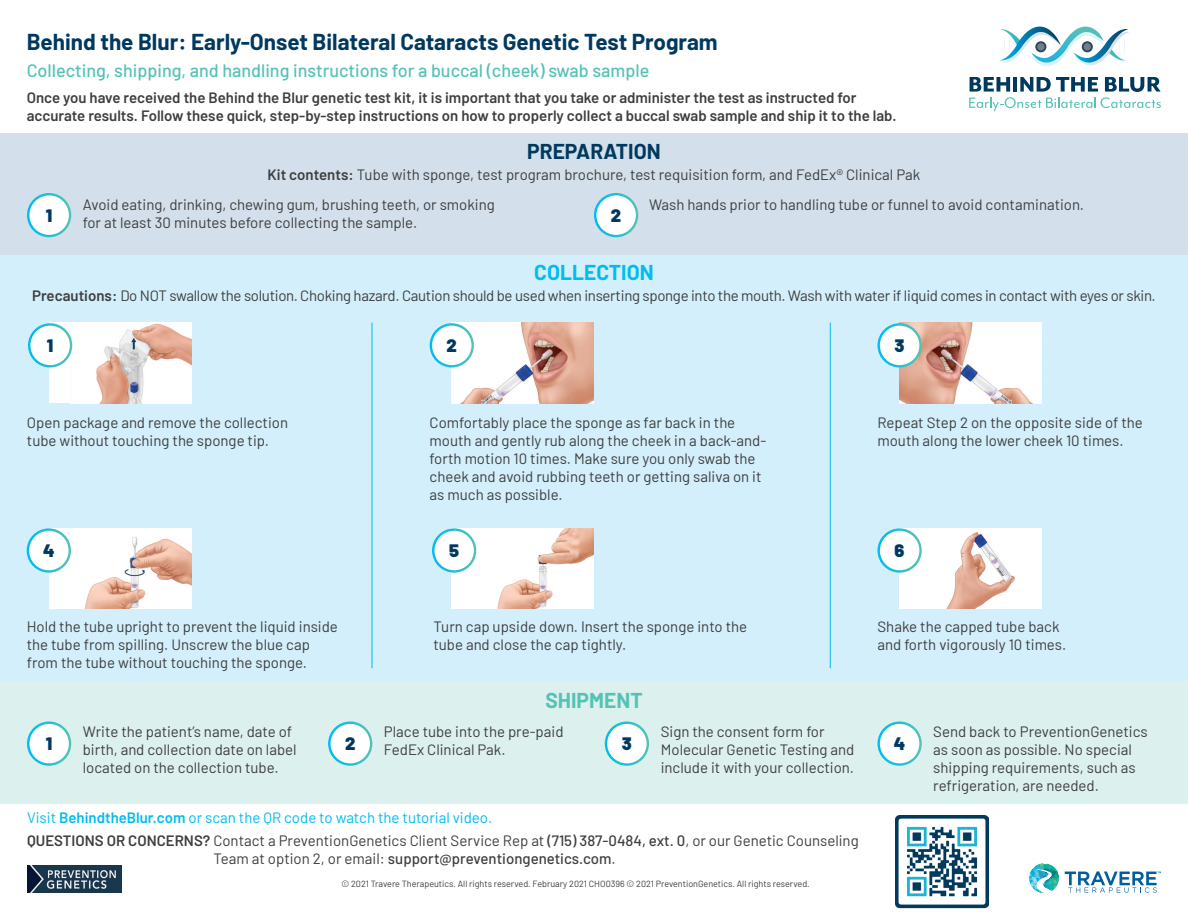
<style>
.page{position:relative;width:1188px;height:918px;background:#fff}
.page>*{position:absolute;margin:0;border:0;box-sizing:border-box;transform-origin:0 0}
.t1{font:700 22.5px "Barlow";color:#00395f}
.t2{font:700 21px "Barlow";color:#00395f}
.t3{font:700 21px "Barlow";color:#00bcf1}
.t4{font:700 21px "Barlow";color:#55c2b5}
.t5{font:500 18px "Barlow";color:#55c2b5}
.t6{font:900 18px "Barlow";color:#00395f}
.t7{font:15px/18px "Barlow";color:#3e3e3f}
.t8{font:600 15px/18px "Barlow";color:#3e3e3f}
.t9{font:15px "Barlow";letter-spacing:-.02em;color:#3e3e3f}
.t10{font:15px "Barlow";color:#00bcf1}
.t11{font:9px "Barlow";color:#3e3e3f}
.s1{font-weight:600}
.s2{font-weight:500}
</style>
<div class="page">
<div style="left:0;top:255px;width:1188px;height:428px;background:#d3effb"></div>
<img style="left:900px;top:323px;width:142px;height:80px">
<div style="left:50px;top:323px;width:142px;height:80px;background:#fff"></div>
<img style="left:71px;top:323px;width:121px;height:80px">
<div style="left:50px;top:528px;width:142px;height:81px;background:#fff"></div>
<img style="left:84px;top:536px;width:108px;height:73px">
<div style="left:0;top:134px;width:1188px;height:121px;background:#d3dfea"></div>
<div style="left:0;top:683px;width:1188px;height:121px;background:#dcf0ed"></div>
<div style="left:28px;top:530px;width:42px;height:41px;background:#fff;border-radius:50%"></div>
<div style="left:27px;top:528px;width:44px;height:45px;border:2px solid #fff;border-radius:50%"></div>
<div style="left:29px;top:324px;width:42px;height:42px;background:#fff;border-radius:50%"></div>
<div style="left:28px;top:323px;width:44px;height:45px;border:2px solid #fff;border-radius:50%"></div>
<img style="left:452px;top:323px;width:142px;height:80px">
<div style="left:452px;top:528px;width:142px;height:81px;background:#fff"></div>
<img style="left:497px;top:528px;width:97px;height:81px">
<div style="left:900px;top:528px;width:142px;height:81px;background:#fff"></div>
<img style="left:921px;top:532px;width:94px;height:77px">
<div style="left:431px;top:324px;width:42px;height:42px;background:#fff;border-radius:50%"></div>
<div style="left:430px;top:323px;width:44px;height:45px;border:2px solid #fff;border-radius:50%"></div>
<div style="left:433px;top:530px;width:42px;height:41px;background:#fff;border-radius:50%"></div>
<div style="left:432px;top:528px;width:44px;height:45px;border:2px solid #fff;border-radius:50%"></div>
<div style="left:879px;top:530px;width:42px;height:41px;background:#fff;border-radius:50%"></div>
<div style="left:878px;top:528px;width:44px;height:45px;border:2px solid #fff;border-radius:50%"></div>
<div style="left:879px;top:324px;width:42px;height:42px;background:#fff;border-radius:50%"></div>
<div style="left:878px;top:323px;width:44px;height:45px;border:2px solid #fff;border-radius:50%"></div>
<div style="left:28px;top:194px;width:42px;height:42px;background:#fff;border-radius:50%"></div>
<div style="left:27px;top:193px;width:44px;height:44px;border:2px solid #fff;border-radius:50%"></div>
<div style="left:595px;top:194px;width:42px;height:42px;background:#fff;border-radius:50%"></div>
<div style="left:594px;top:193px;width:44px;height:44px;border:2px solid #fff;border-radius:50%"></div>
<div style="left:28px;top:723px;width:42px;height:42px;background:#fff;border-radius:50%"></div>
<div style="left:27px;top:721px;width:44px;height:45px;border:2px solid #fff;border-radius:50%"></div>
<div style="left:606px;top:723px;width:42px;height:42px;background:#fff;border-radius:50%"></div>
<div style="left:605px;top:721px;width:44px;height:45px;border:2px solid #fff;border-radius:50%"></div>
<div style="left:879px;top:723px;width:42px;height:42px;background:#fff;border-radius:50%"></div>
<div style="left:878px;top:721px;width:44px;height:45px;border:2px solid #fff;border-radius:50%"></div>
<div style="left:329px;top:723px;width:42px;height:42px;background:#fff;border-radius:50%"></div>
<div style="left:328px;top:721px;width:44px;height:45px;border:2px solid #fff;border-radius:50%"></div>
<svg style="left:1030px;top:864px;width:29px;height:28px"></svg>
<svg style="left:1065px;top:871px;width:96px;height:22px"></svg>
<img style="left:27px;top:866px;width:95px;height:27px">
<hr style="left:372px;top:323px;width:1px;height:345px;background:#00bcf1">
<hr style="left:830px;top:323px;width:1px;height:345px;background:#00bcf1">
<img style="left:896px;top:815px;width:93px;height:94px">
<svg style="left:969px;top:77px;width:192px;height:34px"></svg>
<svg style="left:1000px;top:27px;width:129px;height:39px"></svg>
<svg style="left:1035px;top:41px;width:11px;height:11px"></svg>
<div style="left:1037px;top:43px;width:8px;height:7px;background:#707f8e;border-radius:50%"></div>
<svg style="left:1082px;top:41px;width:11px;height:11px"></svg>
<div style="left:1084px;top:43px;width:7px;height:7px;background:#707f8e;border-radius:50%"></div>
<p class="t1" style="left:27px;top:25px;width:693px">Behind the Blur: Early-Onset Bilateral Cataracts Genetic Test Program</p>
<p class="t5" style="left:27px;top:57px;width:624px">Collecting, shipping, and handling instructions for a buccal (cheek) swab sample</p>
<p class="t8" style="left:27px;top:87px;width:871px">Once you have received the Behind the Blur genetic test kit, it is important that you take or administer the test as instructed for accurate results. Follow these quick, step-by-step instructions on how to properly collect a buccal swab sample and ship it to the lab.</p>
<p class="t6" style="left:46px;top:202px;width:8px">1</p>
<p class="t2" style="left:527px;top:136px;width:135px">PREPARATION</p>
<p class="t7" style="left:268px;top:164px;width:654px"><span class="s1">Kit contents:</span> Tube with sponge, test program brochure, test requisition form, and FedEx® Clinical Pak</p>
<p class="t7" style="left:83px;top:195px;width:414px">Avoid eating, drinking, chewing gum, brushing teeth, or smoking for at least 30 minutes before collecting the sample.</p>
<p class="t6" style="left:611px;top:202px;width:12px">2</p>
<p class="t7" style="left:649px;top:195px;width:437px">Wash hands prior to handling tube or funnel to avoid contamination.</p>
<p class="t3" style="left:534px;top:257px;width:121px">COLLECTION</p>
<p class="t9" style="left:32px;top:285px;width:1125px"><span class="s1">Precautions:</span> Do NOT swallow the solution. Choking hazard. Caution should be used when inserting sponge into the mouth. Wash with water if liquid comes in contact with eyes or skin.</p>
<p class="t6" style="left:47px;top:332px;width:8px">1</p>
<p class="t6" style="left:447px;top:332px;width:12px">2</p>
<p class="t6" style="left:895px;top:332px;width:12px">3</p>
<p class="t7" style="left:27px;top:413px;width:263px">Open package and remove the collection tube without touching the sponge tip.</p>
<p class="t7" style="left:430px;top:413px;width:338px">Comfortably place the sponge as far back in the mouth and gently rub along the cheek in a back-and&shy;forth motion 10 times. Make sure you only swab the cheek and avoid rubbing teeth or getting saliva on it as much as possible.</p>
<p class="t7" style="left:878px;top:413px;width:267px">Repeat Step 2 on the opposite side of the mouth along the lower cheek 10 times.</p>
<p class="t6" style="left:43px;top:537px;width:13px">4</p>
<p class="t6" style="left:449px;top:537px;width:11px">5</p>
<p class="t6" style="left:895px;top:537px;width:11px">6</p>
<p class="t7" style="left:27px;top:617px;width:313px">Hold the tube upright to prevent the liquid inside the tube from spilling. Unscrew the blue cap from the tube without touching the sponge.</p>
<p class="t7" style="left:433px;top:616px;width:315px">Turn cap upside down. Insert the sponge into the tube and close the cap tightly.</p>
<p class="t7" style="left:878px;top:616px;width:190px">Shake the capped tube back and forth vigorously 10 times.</p>
<p class="t4" style="left:545px;top:685px;width:99px">SHIPMENT</p>
<p class="t7" style="left:83px;top:721px;width:215px">Write the patient’s name, date of birth, and collection date on label located on the collection tube.</p>
<p class="t7" style="left:384px;top:721px;width:181px">Place tube into the pre-paid<br>FedEx Clinical Pak.</p>
<p class="t7" style="left:661px;top:721px;width:195px">Sign the consent form for<br>Molecular Genetic Testing and include it with your collection.</p>
<p class="t7" style="left:933px;top:721px;width:216px">Send back to PreventionGenetics as soon as possible. No special shipping requirements, such as refrigeration, are needed.</p>
<p class="t6" style="left:46px;top:730px;width:8px">1</p>
<p class="t6" style="left:345px;top:730px;width:12px">2</p>
<p class="t6" style="left:622px;top:730px;width:12px">3</p>
<p class="t6" style="left:894px;top:730px;width:13px">4</p>
<p class="t10" style="left:27px;top:807px;width:467px">Visit <span class="s1">BehindtheBlur.com</span> or scan the QR code to watch the tutorial video.</p>
<p class="t7" style="left:213px;top:830px;width:647px;text-indent:-186px"><span class="s1">QUESTIONS OR CONCERNS?</span> Contact a PreventionGenetics Client Service Rep at <span class="s2">(715) 387-0484, ext. 0</span>, or our Genetic Counseling<br>Team at option 2, or email: <span class="s2">support@preventiongenetics.com</span>.</p>
<p class="t11" style="left:342px;top:878px;width:470px">© 2021 Travere Therapeutics. All rights reserved. February 2021 CHO0396 © 2021 PreventionGenetics. All rights reserved.</p>
</div>
